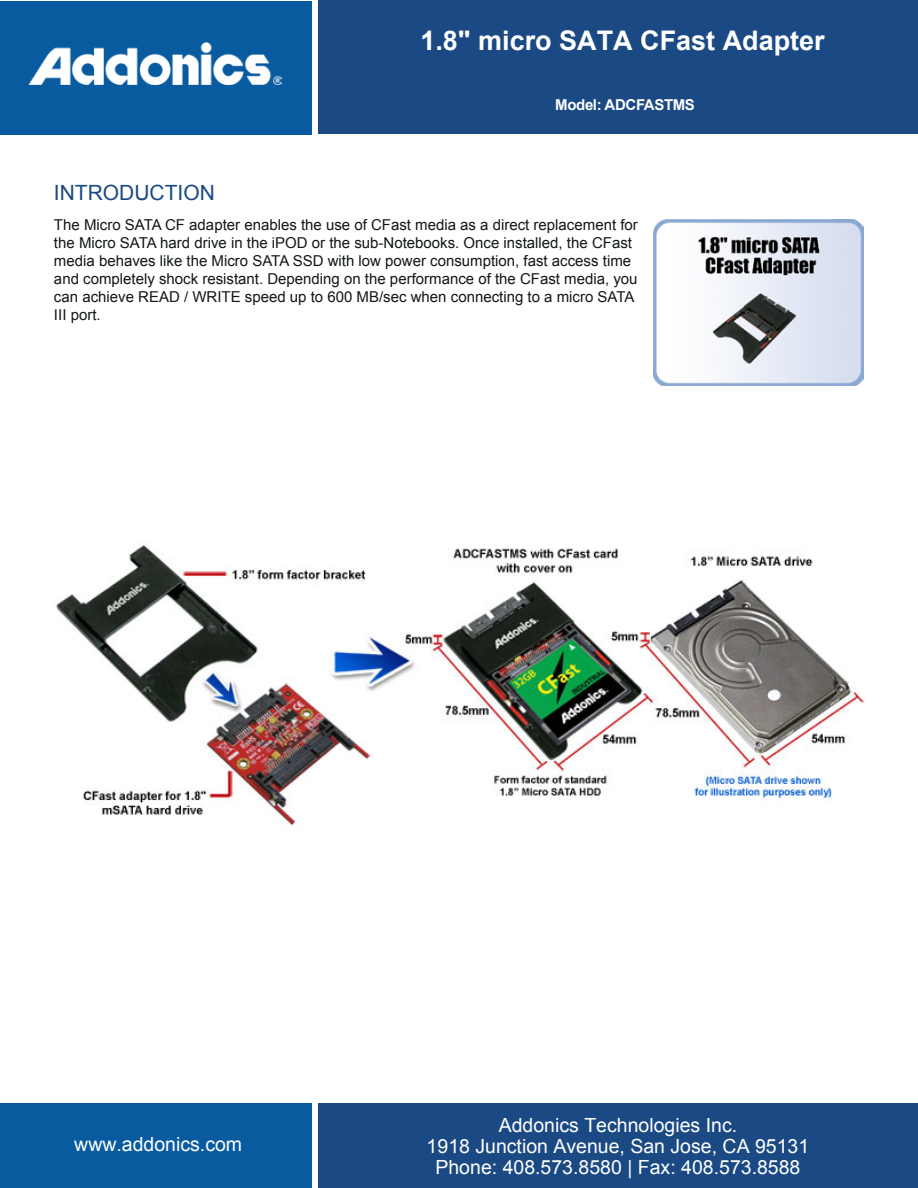
<style>
.page{position:relative;width:918px;height:1188px;background:#fff}
.page>*{position:absolute;margin:0;border:0;box-sizing:border-box;transform-origin:0 0}
.t1{font:700 27px "Arial";color:#fff}
.t2{font:21px "Arial";color:#1a4985}
.t3{font:19.5px/21px "Arial";color:#fff;text-align:center}
.t4{font:15px/18px "Arial";color:#121718}
.t5{font:700 15px "Arial";letter-spacing:-.025em;color:#fff}
</style>
<div class="page">
<div style="left:0;top:1px;width:312px;height:133px;background:#085b9f"></div>
<div style="left:318px;top:1px;width:600px;height:133px;background:#1a4984"></div>
<div style="left:0;top:1103px;width:312px;height:85px;background:#085b9f"></div>
<div style="left:318px;top:1103px;width:600px;height:85px;background:#1a4984"></div>
<img style="left:28px;top:43px;width:253px;height:42px">
<img style="left:653px;top:220px;width:211px;height:166px">
<img style="left:56px;top:544px;width:808px;height:282px">
<h1 class="t1" style="left:420px;top:23px;width:406px">1.8" micro SATA CFast Adapter</h1>
<p class="t5" style="left:555px;top:95px;width:141px">Model: ADCFASTMS</p>
<h2 class="t2" style="left:54px;top:178px;width:162px">INTRODUCTION</h2>
<p class="t4" style="left:54px;top:216px;width:585px">The Micro SATA CF adapter enables the use of CFast media as a direct replacement for the Micro SATA hard drive in the iPOD or the sub-Notebooks. Once installed, the CFast media behaves like the Micro SATA SSD with low power consumption, fast access time and completely shock resistant. Depending on the performance of the CFast media, you can achieve READ / WRITE speed up to 600 MB/sec when connecting to a micro SATA III port.</p>
<h3 class="t3" style="left:74px;top:1134px;width:169px">www.addonics.com</h3>
<h3 class="t3" style="left:427px;top:1115px;width:384px">Addonics Technologies Inc.<br>1918 Junction Avenue, San Jose, CA 95131<br>Phone: 408.573.8580 | Fax: 408.573.8588</h3>
</div>
